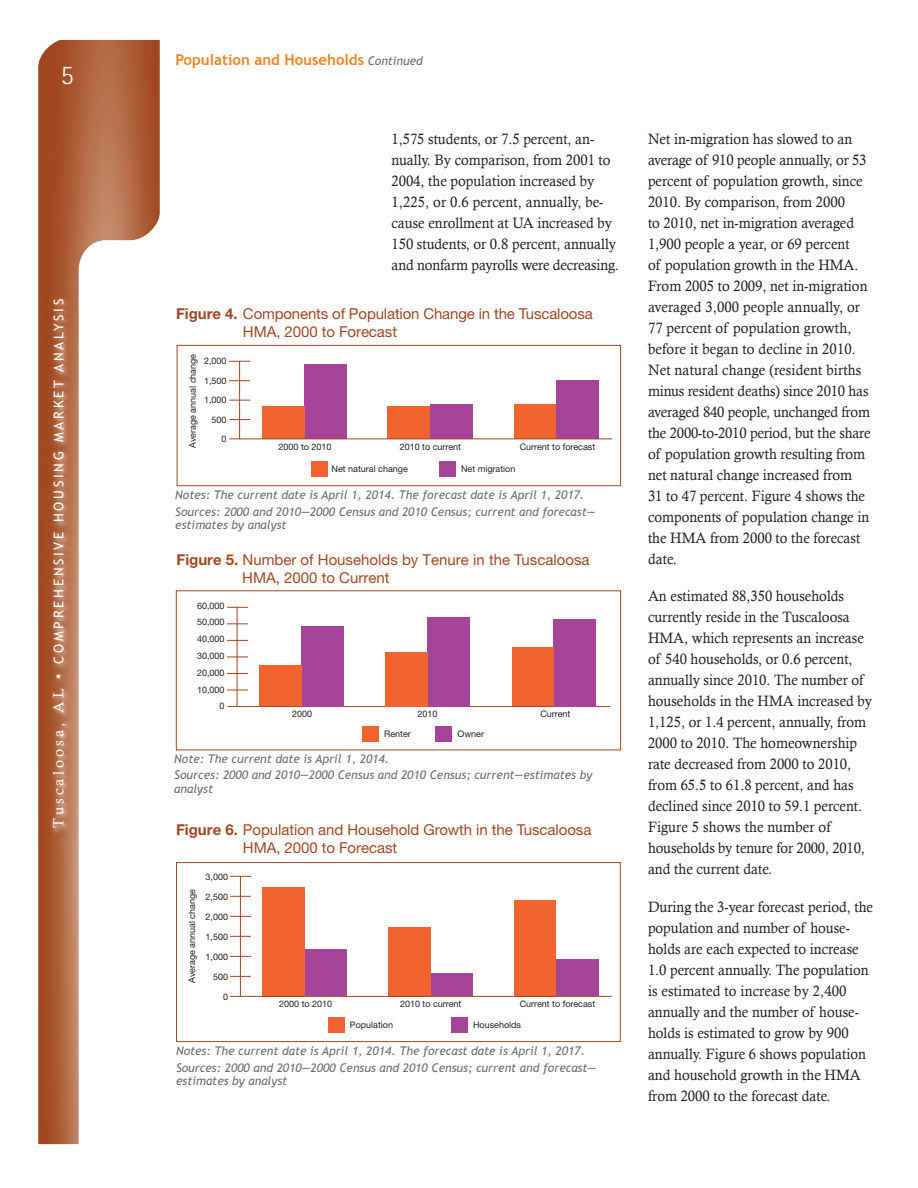
<style>
.page{position:relative;width:918px;height:1188px;background:#fff}
.page>*{position:absolute;margin:0;border:0;box-sizing:border-box;transform-origin:0 0}
.t1{font:300 27px "Rotis Sans Serif";color:#fff}
.t2{font:15px/21px "Calisto";color:#231f20;scale:.95 1}
.t3{font:15px/18px "Helvetica Neue";letter-spacing:-.005em;color:#a14722}
.t4{font:700 15px "Trebuchet MS";color:#f58220}
.t5{font:13.5px "Trebuchet MS";letter-spacing:.2em;color:#fff}
.t6{font:italic 12px/16.8px "Trebuchet MS";color:#6c6d70}
.t7{font:9px/16.8px "Helvetica Neue";color:#231f20;text-align:right}
.s1{font-family:"Calisto";font-size:15px}
.s2{font-weight:400;font-style:italic;font-size:12px;color:#6c6d70}
.s3{font-weight:700}
</style>
<div class="page">
<svg style="left:38px;top:40px;width:122px;height:1104px;background:#af633f"></svg>
<svg style="left:79px;top:240px;width:106px;height:904px"></svg>
<svg style="left:38px;top:39px;width:30px;height:30px"></svg>
<svg style="left:130px;top:210px;width:36px;height:36px"></svg>
<img style="left:46px;top:290px;width:31px;height:548px">
<div style="left:362px;top:727px;width:17px;height:15px;background:#f2642f"></div>
<div style="left:435px;top:727px;width:17px;height:15px;background:#a54499"></div>
<hr style="left:237px;top:607px;width:1px;height:99px;background:#a14722">
<hr style="left:228px;top:706px;width:382px;height:1px;background:#a14722">
<div style="left:302px;top:626px;width:42px;height:80px;background:#a54499"></div>
<div style="left:259px;top:666px;width:43px;height:40px;background:#f2642f"></div>
<div style="left:427px;top:617px;width:43px;height:89px;background:#a54499"></div>
<div style="left:385px;top:652px;width:42px;height:54px;background:#f2642f"></div>
<div style="left:553px;top:619px;width:43px;height:87px;background:#a54499"></div>
<div style="left:512px;top:648px;width:41px;height:58px;background:#f2642f"></div>
<svg style="left:227px;top:607px;width:21px;height:1px"></svg>
<svg style="left:227px;top:623px;width:21px;height:1px"></svg>
<svg style="left:227px;top:657px;width:21px;height:1px"></svg>
<svg style="left:227px;top:673px;width:21px;height:1px"></svg>
<svg style="left:227px;top:640px;width:21px;height:1px"></svg>
<svg style="left:227px;top:690px;width:21px;height:1px"></svg>
<div style="left:311px;top:461px;width:17px;height:16px;background:#f2642f"></div>
<div style="left:440px;top:461px;width:16px;height:16px;background:#a54499"></div>
<div style="left:177px;top:345px;width:444px;height:141px;border:1px solid #a14722"></div>
<div style="left:304px;top:364px;width:43px;height:75px;background:#a54499"></div>
<div style="left:262px;top:407px;width:42px;height:32px;background:#f2642f"></div>
<div style="left:430px;top:404px;width:43px;height:34px;background:#a54499"></div>
<div style="left:388px;top:407px;width:42px;height:32px;background:#f2642f"></div>
<div style="left:556px;top:381px;width:43px;height:58px;background:#a54499"></div>
<div style="left:515px;top:404px;width:41px;height:35px;background:#f2642f"></div>
<hr style="left:229px;top:439px;width:383px;height:1px;background:#a14722">
<hr style="left:239px;top:361px;width:1px;height:78px;background:#a14722">
<svg style="left:229px;top:361px;width:21px;height:1px"></svg>
<svg style="left:229px;top:380px;width:21px;height:1px"></svg>
<svg style="left:229px;top:400px;width:21px;height:1px"></svg>
<svg style="left:229px;top:419px;width:21px;height:1px"></svg>
<div style="left:176px;top:862px;width:445px;height:180px;border:1px solid #a14722"></div>
<div style="left:305px;top:950px;width:42px;height:46px;background:#a54499"></div>
<div style="left:263px;top:887px;width:42px;height:110px;background:#f2642f"></div>
<div style="left:430px;top:973px;width:43px;height:23px;background:#a54499"></div>
<div style="left:388px;top:927px;width:42px;height:70px;background:#f2642f"></div>
<div style="left:556px;top:959px;width:43px;height:37px;background:#a54499"></div>
<div style="left:515px;top:900px;width:41px;height:97px;background:#f2642f"></div>
<hr style="left:240px;top:876px;width:1px;height:121px;background:#a14722">
<svg style="left:230px;top:896px;width:21px;height:1px"></svg>
<svg style="left:230px;top:916px;width:21px;height:1px"></svg>
<svg style="left:230px;top:876px;width:21px;height:1px"></svg>
<svg style="left:230px;top:936px;width:21px;height:1px"></svg>
<svg style="left:230px;top:956px;width:21px;height:1px"></svg>
<svg style="left:230px;top:976px;width:21px;height:1px"></svg>
<div style="left:451px;top:1017px;width:17px;height:15px;background:#a54499"></div>
<div style="left:328px;top:1017px;width:16px;height:15px;background:#f2642f"></div>
<hr style="left:230px;top:996px;width:382px;height:1px;background:#a14722">
<h1 class="t1" style="left:61px;top:60px;width:14px">5</h1>
<p class="t5" style="left:51px;top:828px;width:531px;rotate:-90deg"><span class="s1">Tuscaloosa, AL •</span> COMPREHENSIVE HOUSING MARKET ANALYSIS</p>
<p class="t4" style="left:176px;top:50px;width:249px">Population and Households <span class="s2">Continued</span></p>
<p class="t2" style="left:392px;top:128px;width:241px">1,575 students, or 7.5 percent, an&shy;nually. By comparison, from 2001 to 2004, the population increased by 1,225, or 0.6 percent, annually, be&shy;cause enrollment at UA increased by 150 students, or 0.8 percent, annually and nonfarm payrolls were decreasing.</p>
<p class="t2" style="left:648px;top:128px;width:236px">Net in-migration has slowed to an average of 910 people annually, or 53 percent of population growth, since 2010. By comparison, from 2000<br>to 2010, net in-migration averaged 1,900 people a year, or 69 percent<br>of population growth in the HMA.<br>From 2005 to 2009, net in-migration averaged 3,000 people annually, or 77 percent of population growth, before it began to decline in 2010.<br>Net natural change (resident births minus resident deaths) since 2010 has averaged 840 people, unchanged from the 2000-to-2010 period, but the share of population growth resulting from net natural change increased from<br>31 to 47 percent. Figure 4 shows the components of population change in the HMA from 2000 to the forecast date.</p>
<p class="t2" style="left:648px;top:586px;width:237px">An estimated 88,350 households currently reside in the Tuscaloosa<br>HMA, which represents an increase of 540 households, or 0.6 percent, annually since 2010. The number of households in the HMA increased by<br>1,125, or 1.4 percent, annually, from<br>2000 to 2010. The homeownership rate decreased from 2000 to 2010, from 65.5 to 61.8 percent, and has declined since 2010 to 59.1 percent.<br>Figure 5 shows the number of households by tenure for 2000, 2010, and the current date.</p>
<p class="t2" style="left:648px;top:896px;width:239px">During the 3-year forecast period, the population and number of house&shy;holds are each expected to increase 1.0 percent annually. The population is estimated to increase by 2,400 annually and the number of house&shy;holds is estimated to grow by 900 annually. Figure 6 shows population and household growth in the HMA from 2000 to the forecast date.</p>
<p class="t3" style="left:243px;top:304px;width:351px;text-indent:-67px"><span class="s3">Figure 4.</span> Components of Population Change in the Tuscaloosa<br>HMA, 2000 to Forecast</p>
<p class="t7" style="left:184px;top:448px;width:96px;rotate:-90deg">Average annual change</p>
<p class="t7" style="left:204px;top:351px;width:24px;line-height:19.5px">2,000<br>1,500<br>1,000<br>500<br>0</p>
<p class="t7" style="left:279px;top:438px;width:55px">2000 to 2010</p>
<p class="t7" style="left:400px;top:438px;width:63px">2010 to current</p>
<p class="t7" style="left:520px;top:438px;width:77px">Current to forecast</p>
<p class="t7" style="left:332px;top:461px;width:78px">Net natural change</p>
<p class="t7" style="left:461px;top:461px;width:56px">Net migration</p>
<p class="t6" style="left:175px;top:486px;width:422px">Notes: The current date is April 1, 2014. The forecast date is April 1, 2017.<br>Sources: 2000 and 2010—2000 Census and 2010 Census; current and forecast—</p>
<p class="t6" style="left:175px;top:517px;width:113px">estimates by analyst</p>
<p class="t3" style="left:242px;top:551px;width:349px;text-indent:-66px"><span class="s3">Figure 5.</span> Number of Households by Tenure in the Tuscaloosa<br>HMA, 2000 to Current</p>
<p class="t7" style="left:197px;top:597px;width:29px">60,000<br>50,000<br>40,000<br>30,000<br>20,000<br>10,000<br>0</p>
<p class="t7" style="left:292px;top:705px;width:22px">2000</p>
<p class="t7" style="left:418px;top:706px;width:22px">2010</p>
<p class="t7" style="left:540px;top:705px;width:32px">Current</p>
<p class="t7" style="left:384px;top:726px;width:28px">Renter</p>
<p class="t7" style="left:458px;top:726px;width:28px">Owner</p>
<p class="t6" style="left:174px;top:750px;width:419px">Note: The current date is April 1, 2014.<br>Sources: 2000 and 2010—2000 Census and 2010 Census; current—estimates by</p>
<p class="t6" style="left:174px;top:780px;width:40px">analyst</p>
<p class="t3" style="left:243px;top:820px;width:350px;text-indent:-67px"><span class="s3">Figure 6.</span> Population and Household Growth in the Tuscaloosa<br>HMA, 2000 to Forecast</p>
<p class="t7" style="left:206px;top:869px;width:24px">3,000</p>
<p class="t7" style="left:206px;top:888px;width:24px">2,500</p>
<p class="t7" style="left:206px;top:908px;width:24px">2,000</p>
<p class="t7" style="left:206px;top:928px;width:24px">1,500</p>
<p class="t7" style="left:206px;top:948px;width:24px">1,000</p>
<p class="t7" style="left:213px;top:968px;width:17px">500</p>
<p class="t7" style="left:223px;top:988px;width:7px">0</p>
<p class="t7" style="left:184px;top:983px;width:96px;rotate:-90deg">Average annual change</p>
<p class="t7" style="left:279px;top:996px;width:55px">2000 to 2010</p>
<p class="t7" style="left:400px;top:996px;width:63px">2010 to current</p>
<p class="t7" style="left:520px;top:996px;width:77px">Current to forecast</p>
<p class="t7" style="left:350px;top:1016px;width:45px">Population</p>
<p class="t7" style="left:473px;top:1016px;width:50px">Households</p>
<p class="t6" style="left:176px;top:1042px;width:422px">Notes: The current date is April 1, 2014. The forecast date is April 1, 2017.<br>Sources: 2000 and 2010—2000 Census and 2010 Census; current and forecast—</p>
<p class="t6" style="left:176px;top:1073px;width:113px">estimates by analyst</p>
</div>
